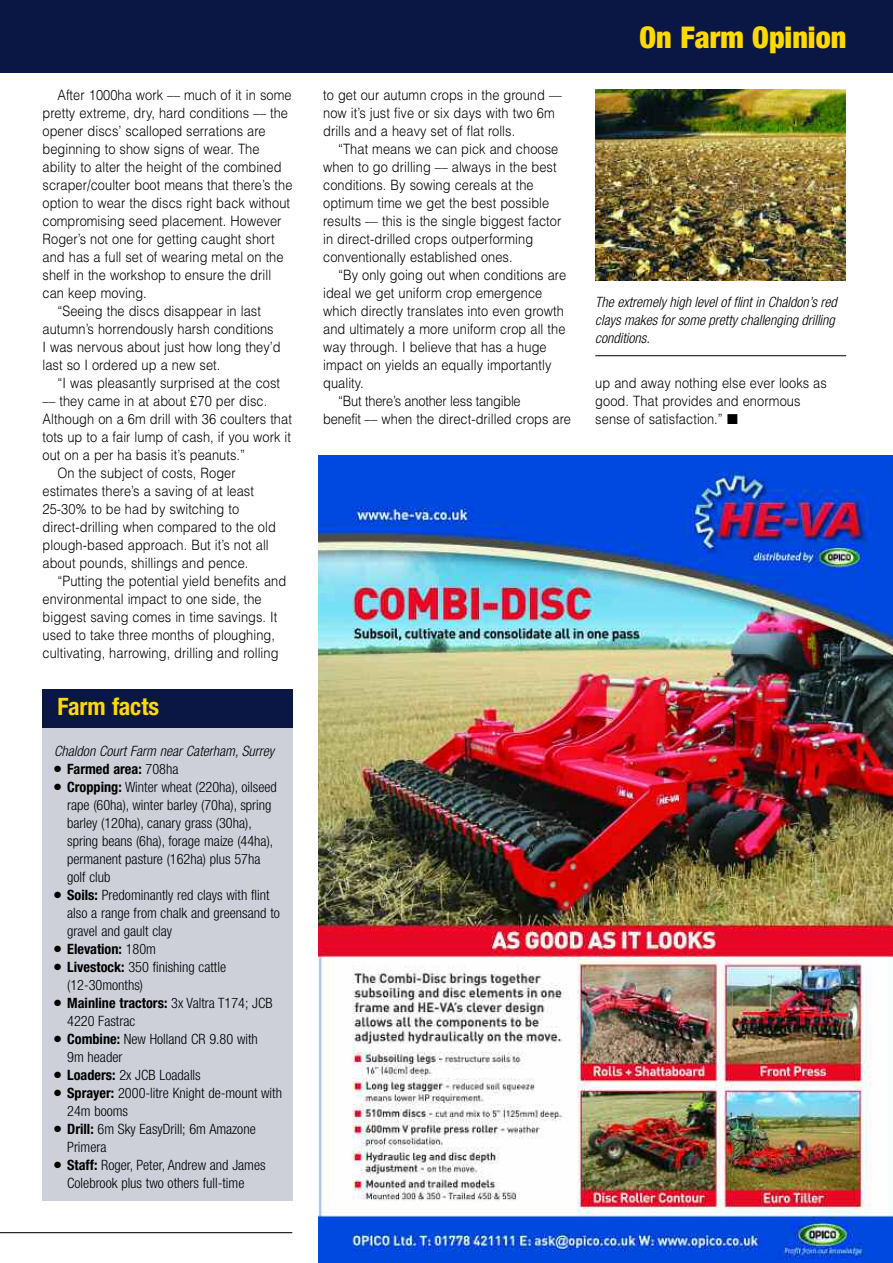
<style>
.page{position:relative;width:893px;height:1263px;background:#fff}
.page>*{position:absolute;margin:0;border:0;box-sizing:border-box;transform-origin:0 0}
.t1{font:900 condensed 30px "Helvetica Neue";color:#ffd902}
.t2{font:700 condensed 24px "Helvetica Neue";color:#ffd902}
.t3{font:300 14.25px/18px "Helvetica";letter-spacing:.005em;color:#000;scale:.9 1}
.t4{font:300 condensed 14.25px/18px "Helvetica Neue";color:#000}
.t5{font:italic 300 condensed 14.25px/18px "Helvetica Neue";color:#000}
.t6{font:700 condensed 14.25px "Helvetica Neue";color:#000}
.t7{font:300 14.25px "Helvetica";letter-spacing:-.015em;color:#000;scale:.9 1}
.s1{font-weight:300}
.s2{font-weight:700}
</style>
<div class="page">
<img style="left:319px;top:455px;width:574px;height:808px">
<div style="left:43px;top:723px;width:250px;height:478px;background:#ced0d9"></div>
<div style="left:43px;top:689px;width:250px;height:39px;background:#0a1643"></div>
<img style="left:595px;top:90px;width:250px;height:190px">
<hr style="left:595px;top:355px;width:251px;height:1px;background:#000">
<div style="left:0;top:0;width:893px;height:72px;background:#0a1643"></div>
<hr style="left:1px;top:1232px;width:291px;height:1px;background:#000">
<p class="t3" style="left:57px;top:86px;width:262px">After 1000ha work –– much of it in some</p>
<p class="t3" style="left:43px;top:104px;width:274px">pretty extreme, dry, hard conditions –– the</p>
<p class="t3" style="left:43px;top:122px;width:249px">opener discs’ scalloped serrations are</p>
<p class="t3" style="left:43px;top:140px;width:243px">beginning to show signs of wear. The</p>
<p class="t3" style="left:43px;top:158px;width:267px">ability to alter the height of the combined</p>
<p class="t3" style="left:43px;top:176px;width:279px">scraper/coulter boot means that there’s the</p>
<p class="t3" style="left:43px;top:194px;width:277px">option to wear the discs right back without</p>
<p class="t3" style="left:43px;top:212px;width:267px">compromising seed placement. However</p>
<p class="t3" style="left:43px;top:230px;width:259px">Roger’s not one for getting caught short</p>
<p class="t3" style="left:43px;top:248px;width:269px">and has a full set of wearing metal on the</p>
<p class="t3" style="left:43px;top:266px;width:256px">shelf in the workshop to ensure the drill</p>
<p class="t3" style="left:43px;top:284px;width:117px">can keep moving.</p>
<p class="t3" style="left:57px;top:302px;width:228px">“Seeing the discs disappear in last</p>
<p class="t3" style="left:43px;top:320px;width:258px">autumn’s horrendously harsh conditions</p>
<p class="t3" style="left:43px;top:338px;width:266px">I was nervous about just how long they’d</p>
<p class="t3" style="left:43px;top:356px;width:199px">last so I ordered up a new set.</p>
<p class="t3" style="left:57px;top:374px;width:249px">“I was pleasantly surprised at the cost</p>
<p class="t3" style="left:43px;top:392px;width:251px">–– they came in at about £70 per disc.</p>
<p class="t3" style="left:43px;top:410px;width:279px">Although on a 6m drill with 36 coulters that</p>
<p class="t3" style="left:43px;top:428px;width:278px">tots up to a fair lump of cash, if you work it</p>
<p class="t3" style="left:43px;top:446px;width:227px">out on a per ha basis it’s peanuts.”</p>
<p class="t3" style="left:57px;top:464px;width:200px">On the subject of costs, Roger</p>
<p class="t3" style="left:43px;top:482px;width:236px">estimates there’s a saving of at least</p>
<p class="t3" style="left:43px;top:500px;width:220px">25-30% to be had by switching to</p>
<p class="t3" style="left:43px;top:518px;width:261px">direct-drilling when compared to the old</p>
<p class="t3" style="left:43px;top:536px;width:253px">plough-based approach. But it’s not all</p>
<p class="t3" style="left:43px;top:554px;width:230px">about pounds, shillings and pence.</p>
<p class="t3" style="left:57px;top:572px;width:256px">“Putting the potential yield benefits and</p>
<p class="t3" style="left:43px;top:590px;width:245px">environmental impact to one side, the</p>
<p class="t3" style="left:43px;top:608px;width:262px">biggest saving comes in time savings. It</p>
<p class="t3" style="left:43px;top:626px;width:260px">used to take three months of ploughing,</p>
<p class="t3" style="left:43px;top:644px;width:264px">cultivating, harrowing, drilling and rolling</p>
<h2 class="t2" style="left:57px;top:698px;width:103px">Farm facts</h2>
<p class="t5" style="left:54px;top:743px;width:221px">Chaldon Court Farm near Caterham, Surrey</p>
<p class="t6" style="left:54px;top:764px;width:126px">● Farmed area: <span class="s1">708ha</span></p>
<p class="t4" style="left:67px;top:779px;width:211px;text-indent:-13px">● <span class="s2">Cropping:</span> Winter wheat (220ha), oilseed rape (60ha), winter barley (70ha), spring barley (120ha), canary grass (30ha), spring beans (6ha), forage maize (44ha), permanent pasture (162ha) plus 57ha golf club</p>
<p class="t4" style="left:67px;top:887px;width:214px;text-indent:-13px">● <span class="s2">Soils:</span> Predominantly red clays with flint also a range from chalk and greensand to gravel and gault clay</p>
<p class="t6" style="left:54px;top:944px;width:103px">● Elevation: <span class="s1">180m</span></p>
<p class="t4" style="left:67px;top:959px;width:160px;text-indent:-13px">● <span class="s2">Livestock:</span> 350 finishing cattle (12-30months)</p>
<p class="t4" style="left:67px;top:995px;width:207px;text-indent:-13px">● <span class="s2">Mainline tractors:</span> 3x Valtra T174; JCB<br>4220 Fastrac</p>
<p class="t4" style="left:67px;top:1031px;width:192px;text-indent:-13px">● <span class="s2">Combine:</span> New Holland CR 9.80 with<br>9m header</p>
<p class="t4" style="left:54px;top:1067px;width:148px">● <span class="s2">Loaders:</span> 2x JCB Loadalls</p>
<p class="t4" style="left:67px;top:1085px;width:216px;text-indent:-13px">● <span class="s2">Sprayer:</span> 2000-litre Knight de-mount with<br>24m booms</p>
<p class="t4" style="left:67px;top:1121px;width:190px;text-indent:-13px">● <span class="s2">Drill:</span> 6m Sky EasyDrill; 6m Amazone<br>Primera</p>
<p class="t4" style="left:54px;top:1157px;width:213px;text-align:center">● <span class="s2">Staff:</span> Roger, Peter, Andrew and James<br>Colebrook plus two others full-time</p>
<p class="t3" style="left:323px;top:86px;width:267px">to get our autumn crops in the ground –– now it’s just five or six days with two 6m drills and a heavy set of flat rolls.</p>
<p class="t3" style="left:323px;top:140px;width:266px;text-indent:15px">“That means we can pick and choose when to go drilling –– always in the best conditions. By sowing cereals at the optimum time we get the best possible results –– this is the single biggest factor in direct-drilled crops outperforming conventionally established ones.</p>
<p class="t3" style="left:338px;top:266px;width:255px">“By only going out when conditions are</p>
<p class="t3" style="left:323px;top:284px;width:245px">ideal we get uniform crop emergence</p>
<p class="t3" style="left:323px;top:302px;width:269px">which directly translates into even growth</p>
<p class="t3" style="left:323px;top:320px;width:271px">and ultimately a more uniform crop all the</p>
<p class="t3" style="left:323px;top:338px;width:250px">way through. I believe that has a huge</p>
<p class="t3" style="left:323px;top:356px;width:255px">impact on yields an equally importantly</p>
<p class="t3" style="left:323px;top:374px;width:47px">quality.</p>
<p class="t7" style="left:338px;top:392px;width:204px">“But there’s another less tangible</p>
<p class="t3" style="left:323px;top:410px;width:277px">benefit –– when the direct-drilled crops are</p>
<h1 class="t1" style="left:639px;top:27px;width:208px">On Farm Opinion</h1>
<p class="t5" style="left:595px;top:294px;width:243px">The extremely high level of flint in Chaldon’s red clays makes for some pretty challenging drilling conditions.</p>
<p class="t3" style="left:595px;top:374px;width:259px">up and away nothing else ever looks as good. That provides and enormous sense of satisfaction.” ■</p>
</div>
